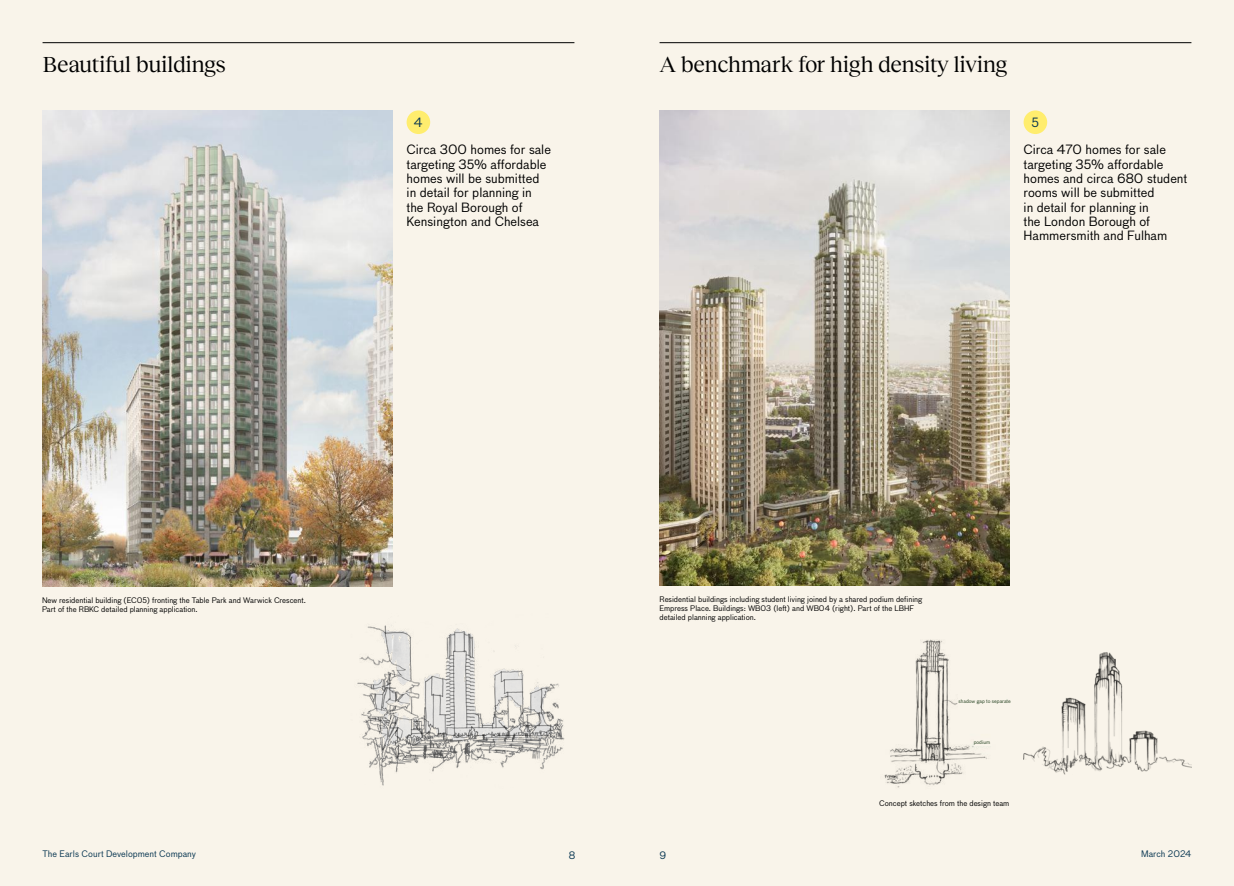
<style>
.page{position:relative;width:1234px;height:886px;background:#fff}
.page>*{position:absolute;margin:0;border:0;box-sizing:border-box;transform-origin:0 0}
.t1{font:22.5px "Reckless Neue";letter-spacing:-.02em;color:#000}
.t2{font:12.5px/14.4px "Bau LF";color:#000}
.t3{font:12.5px "Bau LF";color:#083651}
.t4{font:10px "Bau LF";color:#083651}
.t5{font:8.75px "Bau LF";color:#083651}
.t6{font:7.5px/8.8px "Bau LF";color:#000}
.t7{font:5px "Bau LF";color:#223f1e}
</style>
<div class="page">
<div style="left:0;top:0;width:1233px;height:886px;background:#f9f4ea"></div>
<div style="left:1023px;top:110px;width:23px;height:24px;background:#ffed6e;border-radius:50%"></div>
<img style="left:659px;top:110px;width:350px;height:476px">
<img style="left:1023px;top:652px;width:168px;height:123px">
<img style="left:884px;top:639px;width:103px;height:149px">
<hr style="left:659px;top:42px;width:532px;height:1px;background:#000">
<div style="left:406px;top:110px;width:24px;height:24px;background:#ffed6e;border-radius:50%"></div>
<img style="left:43px;top:110px;width:349px;height:476px">
<img style="left:357px;top:625px;width:208px;height:161px">
<hr style="left:43px;top:42px;width:531px;height:1px;background:#000">
<div style="left:974px;top:739px;width:17px;height:6px;background:#f9f4ea"></div>
<div style="left:958px;top:693px;width:47px;height:19px;background:#f9f4ea"></div>
<h1 class="t1" style="left:43px;top:48px;width:185px">Beautiful buildings</h1>
<h2 class="t3" style="left:414px;top:115px;width:10px">4</h2>
<h2 class="t2" style="left:406px;top:143px;width:146px">Circa 300 homes for sale targeting 35% affordable homes will be submitted in detail for planning in the Royal Borough of<br>Kensington and Chelsea</h2>
<h1 class="t1" style="left:659px;top:48px;width:349px">A benchmark for high density living</h1>
<h2 class="t3" style="left:1031px;top:115px;width:9px">5</h2>
<h2 class="t2" style="left:1023px;top:142px;width:165px">Circa 470 homes for sale targeting 35% affordable homes and circa 680 student rooms will be submitted<br>in detail for planning in<br>the London Borough of<br>Hammersmith and Fulham</h2>
<p class="t6" style="left:42px;top:596px;width:265px">New residential building (EC05) fronting the Table Park and Warwick Crescent.<br>Part of the RBKC detailed planning application.</p>
<p class="t6" style="left:659px;top:595px;width:264px">Residential buildings including student living joined by a shared podium defining<br>Empress Place. Buildings: WB03 (left) and WB04 (right). Part of the LBHF detailed planning application.</p>
<p class="t7" style="left:958px;top:698px;width:54px">shadow gap to separate</p>
<p class="t7" style="left:973px;top:739px;width:18px">podium</p>
<p class="t6" style="left:879px;top:799px;width:132px">Concept sketches from the design team</p>
<p class="t5" style="left:43px;top:849px;width:155px">The Earls Court Development Company</p>
<h3 class="t4" style="left:569px;top:849px;width:8px">8</h3>
<h3 class="t4" style="left:659px;top:849px;width:8px">9</h3>
<p class="t5" style="left:1140px;top:849px;width:52px">March 2024</p>
</div>
